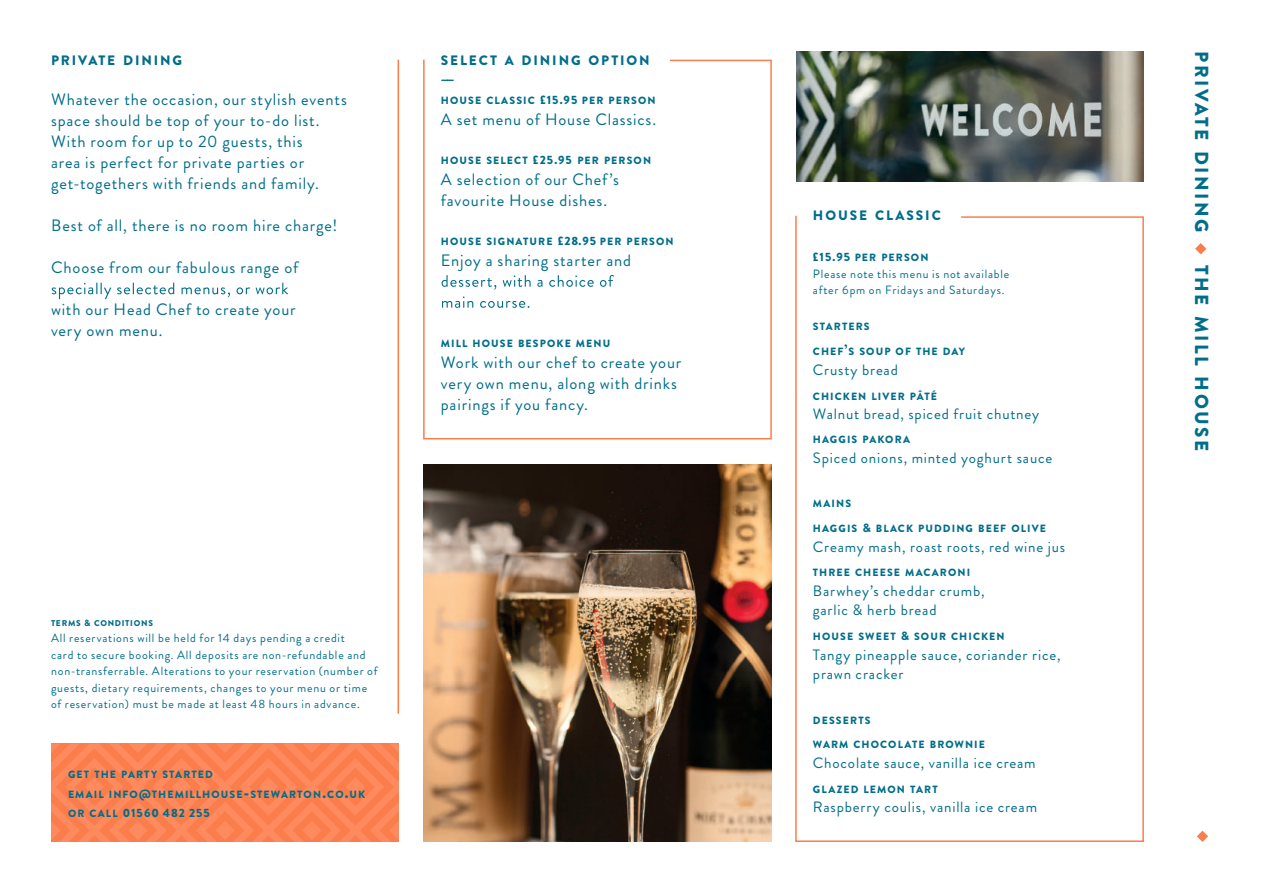
<style>
.page{position:relative;width:1263px;height:893px;background:#fff}
.page>*{position:absolute;margin:0;border:0;box-sizing:border-box;transform-origin:0 0}
.t1{font:900 18.9px "Brandon Grotesque";letter-spacing:.135em;color:#006e8a}
.t2{font:16.5px/21px "Brandon Grotesque";letter-spacing:.05em;color:#006e8a}
.t3{font:15px/19.5px "Brandon Grotesque";letter-spacing:.055em;color:#006e8a}
.t4{font:900 15px "Brandon Grotesque";color:#006e8a}
.t5{font:900 13.65px "Brandon Grotesque";letter-spacing:.14em;color:#006e8a}
.t6{font:12px/16.5px "Brandon Grotesque";letter-spacing:.065em;color:#006e8a}
.t7{font:900 12px "Brandon Grotesque";letter-spacing:.08em;color:#006e8a}
.t8{font:900 10.5px/19.5px "Brandon Grotesque";letter-spacing:.105em;color:#006e8a}
.t9{font:900 8.4px "Brandon Grotesque";letter-spacing:.09em;color:#006e8a}
.s1{font-size:12px}
.s2{font-size:9px}
.s3{font-size:15px}
.s4{font-size:10.5px}
</style>
<div class="page">
<svg style="left:1197px;top:831px;width:11px;height:11px"></svg>
<svg style="left:52px;top:283px;width:236px;height:16px"></svg>
<svg style="left:423px;top:59px;width:349px;height:381px"></svg>
<hr style="left:398px;top:60px;width:1px;height:654px;background:#fb7d4c">
<svg style="left:51px;top:743px;width:348px;height:99px;background:#fc8354"></svg>
<svg style="left:1195px;top:243px;width:11px;height:11px"></svg>
<svg style="left:795px;top:215px;width:349px;height:627px"></svg>
<img style="left:797px;top:51px;width:347px;height:130px">
<img style="left:424px;top:465px;width:347px;height:377px">
<p class="t5" style="left:51px;top:50px;width:133px">PRIVATE DINING</p>
<p class="t2" style="left:51px;top:89px;width:297px">Whatever the occasion, our stylish events space should be top of your to-do list.<br>With room for up to 20 guests, this<br>area is perfect for private parties or get-togethers with friends and family.</p>
<p class="t2" style="left:51px;top:215px;width:288px">Best of all, there is no room hire charge!</p>
<p class="t2" style="left:51px;top:257px;width:249px">Choose from our fabulous range of</p>
<p class="t2" style="left:51px;top:299px;width:246px">with our Head Chef to create your very own menu.</p>
<p class="t5" style="left:441px;top:50px;width:210px">SELECT A DINING OPTION</p>
<p class="t4" style="left:441px;top:68px;width:15px">––</p>
<p class="t8" style="left:441px;top:90px;width:216px">HOUSE CLASSIC <span class="s1">£15.95</span> PER PERSON</p>
<p class="t2" style="left:441px;top:109px;width:217px">A set menu of House Classics.</p>
<p class="t8" style="left:441px;top:150px;width:212px">HOUSE SELECT <span class="s1">£25.95</span> PER PERSON</p>
<p class="t2" style="left:441px;top:169px;width:180px">A selection of our Chef’s favourite House dishes.</p>
<p class="t8" style="left:441px;top:231px;width:234px">HOUSE SIGNATURE <span class="s1">£28.95</span> PER PERSON</p>
<p class="t2" style="left:441px;top:250px;width:192px">Enjoy a sharing starter and</p>
<p class="t8" style="left:441px;top:333px;width:171px">MILL HOUSE BESPOKE MENU</p>
<p class="t2" style="left:441px;top:352px;width:242px">Work with our chef to create your very own menu, along with drinks pairings if you fancy.</p>
<p class="t9" style="left:51px;top:617px;width:103px">TERMS <span class="s2">&amp;</span> CONDITIONS</p>
<p class="t6" style="left:51px;top:630px;width:328px">All reservations will be held for 14 days pending a credit<br>card to secure booking. All deposits are non-refundable and non-transferrable. Alterations to your reservation (number of guests, dietary requirements, changes to your menu or time of reservation) must be made at least 48 hours in advance.</p>
<p class="t8" style="left:68px;top:765px;width:299px">GET THE PARTY STARTED<br>EMAIL INFO<span class="s1">@</span>THEMILLHOUSE<span class="s3">-</span>STEWARTON<span class="s3">.</span>CO<span class="s3">.</span>UK</p>
<p class="t7" style="left:68px;top:805px;width:143px"><span class="s4">OR CALL</span> 01560 482 255</p>
<p class="t5" style="left:813px;top:206px;width:129px">HOUSE CLASSIC</p>
<p class="t8" style="left:813px;top:248px;width:117px"><span class="s1">£15.95</span> PER PERSON</p>
<p class="t6" style="left:813px;top:265px;width:198px">Please note this menu is not available after 6pm on Fridays and Saturdays.</p>
<p class="t8" style="left:813px;top:317px;width:58px">STARTERS</p>
<p class="t8" style="left:813px;top:342px;width:154px">CHEF<span class="s3">’</span>S SOUP OF THE DAY</p>
<p class="t3" style="left:813px;top:360px;width:87px">Crusty bread</p>
<p class="t8" style="left:813px;top:386px;width:125px">CHICKEN LIVER PÂTÉ</p>
<p class="t3" style="left:813px;top:404px;width:228px">Walnut bread, spiced fruit chutney</p>
<p class="t8" style="left:813px;top:430px;width:99px">HAGGIS PAKORA</p>
<p class="t3" style="left:813px;top:448px;width:241px">Spiced onions, minted yoghurt sauce</p>
<p class="t8" style="left:813px;top:494px;width:40px">MAINS</p>
<p class="t8" style="left:813px;top:519px;width:234px">HAGGIS <span class="s1">&amp;</span> BLACK PUDDING BEEF OLIVE</p>
<p class="t3" style="left:813px;top:537px;width:254px">Creamy mash, roast roots, red wine jus</p>
<p class="t8" style="left:813px;top:563px;width:159px">THREE CHEESE MACARONI</p>
<p class="t3" style="left:813px;top:581px;width:173px">Barwhey’s cheddar crumb, garlic &amp; herb bread</p>
<p class="t8" style="left:813px;top:627px;width:193px">HOUSE SWEET <span class="s1">&amp;</span> SOUR CHICKEN</p>
<p class="t3" style="left:813px;top:645px;width:249px">Tangy pineapple sauce, coriander rice, prawn cracker</p>
<p class="t8" style="left:813px;top:710px;width:59px">DESSERTS</p>
<p class="t8" style="left:813px;top:735px;width:173px">WARM CHOCOLATE BROWNIE</p>
<p class="t3" style="left:813px;top:753px;width:224px">Chocolate sauce, vanilla ice cream</p>
<p class="t8" style="left:813px;top:779px;width:126px">GLAZED LEMON TART</p>
<p class="t3" style="left:813px;top:797px;width:226px">Raspberry coulis, vanilla ice cream</p>
<p class="t1" style="left:1215px;top:51px;width:183px;rotate:90deg">PRIVATE DINING</p>
<p class="t1" style="left:1215px;top:265px;width:188px;rotate:90deg">THE MILL HOUSE</p>
</div>
